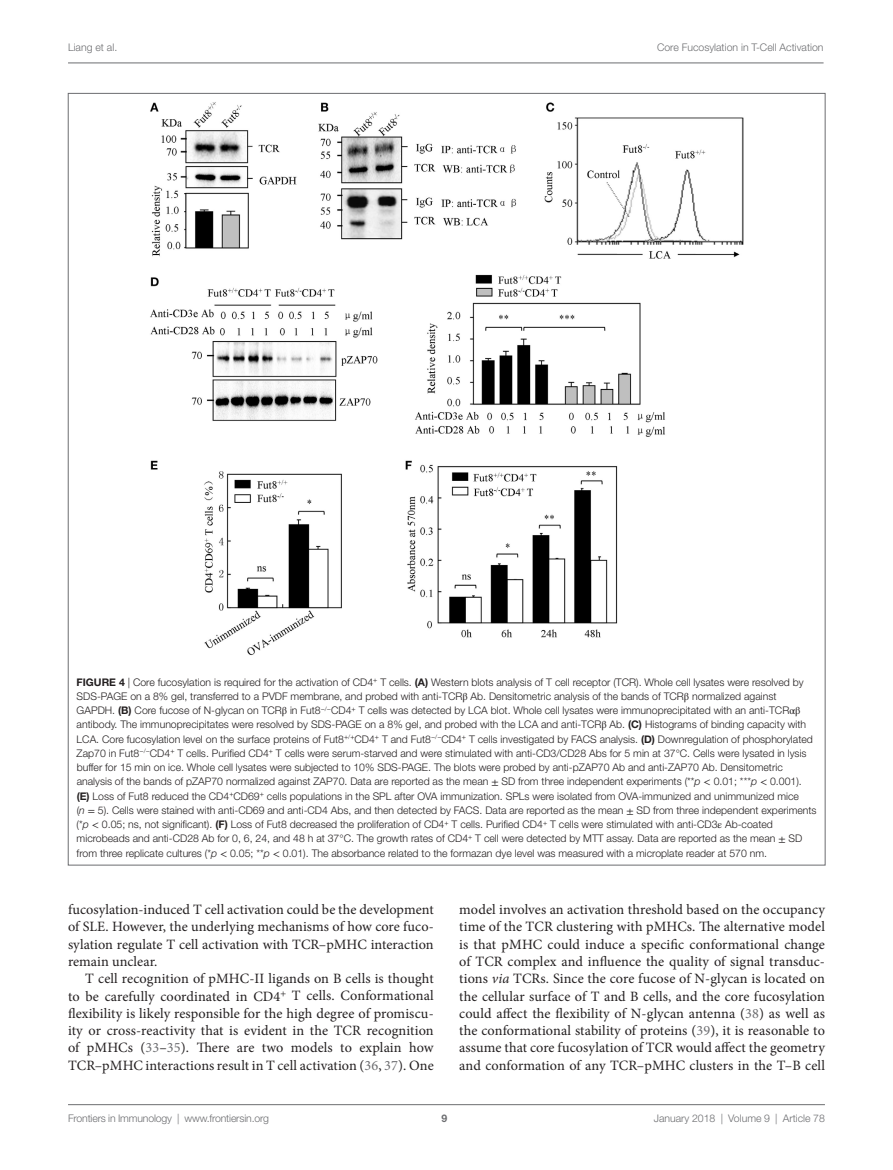
<style>
.page{position:relative;width:893px;height:1170px;background:#fff}
.page>*{position:absolute;margin:0;border:0;box-sizing:border-box;transform-origin:0 0}
.t1{font:14.25px/17.2px "Minion Pro";letter-spacing:.005em;color:#231f20;text-align:justify}
.t2{font:300 10.5px/14.2px "Helvetica Neue LT Std";color:#231f20}
.t3{font:300 10.5px "Helvetica Neue LT Std";color:#6c6d70}
.t4{font:700 10.5px "Helvetica Neue LT Std";color:#6c6d70}
.s1{font-weight:700}
.s2{font-family:"STIX General";font-weight:400}
.s3{font-style:italic}
.s4{color:#6c6d70}
</style>
<div class="page">
<img style="left:150px;top:102px;width:594px;height:553px">
<hr style="left:68px;top:1104px;width:757px;height:1px;background:#6c6d70">
<hr style="left:68px;top:63px;width:755px;height:1px;background:#6c6d70">
<p class="t3" style="left:68px;top:41px;width:51px">Liang et al.</p>
<p class="t3" style="left:657px;top:41px;width:168px">Core Fucosylation in T-Cell Activation</p>
<p class="t2" style="left:77px;top:674px;width:741px"><span class="s1">FIGURE 4</span> | Core fucosylation is required for the activation of CD4<sup>+</sup> T cells. <span class="s1">(A)</span> Western blots analysis of T cell receptor (TCR). Whole cell lysates were resolved by SDS-PAGE on a 8% gel, transferred to a PVDF membrane, and probed with anti-TCR<span class="s2">β</span> Ab. Densitometric analysis of the bands of TCR<span class="s2">β</span> normalized against GAPDH. <span class="s1">(B)</span> Core fucose of N-glycan on TCR<span class="s2">β</span> in Fut8<sup>−</sup><sup>/</sup><sup>−</sup>CD4<sup>+</sup> T cells was detected by LCA blot. Whole cell lysates were immunoprecipitated with an anti-TCR<span class="s2">αβ </span>antibody. The immunoprecipitates were resolved by SDS-PAGE on a 8% gel, and probed with the LCA and anti-TCR<span class="s2">β</span> Ab. <span class="s1">(C)</span> Histograms of binding capacity with LCA. Core fucosylation level on the surface proteins of Fut8<sup>+</sup><sup>/</sup><sup>+</sup>CD4<sup>+</sup> T and Fut8<sup>−</sup><sup>/</sup><sup>−</sup>CD4<sup>+</sup> T cells investigated by FACS analysis. <span class="s1">(D)</span> Downregulation of phosphorylated Zap70 in Fut8<sup>−</sup><sup>/</sup><sup>−</sup>CD4<sup>+</sup> T cells. Purified CD4<sup>+</sup> T cells were serum-starved and were stimulated with anti-CD3/CD28 Abs for 5 min at 37°C. Cells were lysated in lysis buffer for 15 min on ice. Whole cell lysates were subjected to 10% SDS-PAGE. The blots were probed by anti-pZAP70 Ab and anti-ZAP70 Ab. Densitometric analysis of the bands of pZAP70 normalized against ZAP70. Data are reported as the mean <span class="s2">±</span> SD from three independent experiments (**<span class="s3">p</span> <span class="s2">&lt;</span> 0.01; ***<span class="s3">p</span> <span class="s2">&lt;</span> 0.001). <span class="s1">(E)</span> Loss of Fut8 reduced the CD4<sup>+</sup>CD69<sup>+</sup> cells populations in the SPL after OVA immunization. SPLs were isolated from OVA-immunized and unimmunized mice<br>(<span class="s3">n</span> <span class="s2">=</span> 5). Cells were stained with anti-CD69 and anti-CD4 Abs, and then detected by FACS. Data are reported as the mean <span class="s2">±</span> SD from three independent experiments (*<span class="s3">p</span> <span class="s2">&lt;</span> 0.05; ns, not significant). <span class="s1">(F)</span> Loss of Fut8 decreased the proliferation of CD4<sup>+</sup> T cells. Purified CD4<sup>+</sup> T cells were stimulated with anti-CD3<span class="s2">ε</span> Ab-coated microbeads and anti-CD28 Ab for 0, 6, 24, and 48 h at 37°C. The growth rates of CD4<sup>+</sup> T cell were detected by MTT assay. Data are reported as the mean <span class="s2">±</span> SD from three replicate cultures (*<span class="s3">p</span> <span class="s2">&lt;</span> 0.05; **<span class="s3">p</span> <span class="s2">&lt;</span> 0.01). The absorbance related to the formazan dye level was measured with a microplate reader at 570 nm.</p>
<h1 class="t1" style="left:68px;top:901px;width:367px">fucosylation-induced T cell activation could be the development of SLE. However, the underlying mechanisms of how core fuco&shy;sylation regulate T cell activation with TCR–pMHC interaction remain unclear.</h1>
<p class="t1" style="left:68px;top:970px;width:367px;text-indent:17px">T cell recognition of pMHC-II ligands on B cells is thought to be carefully coordinated in CD4<sup>+</sup> T cells. Conformational flexibility is likely responsible for the high degree of promiscu&shy;ity or cross-reactivity that is evident in the TCR recognition of pMHCs (<span class="s4">33</span>–<span class="s4">35</span>). There are two models to explain how TCR–pMHC interactions result in T cell activation (<span class="s4">36</span>, <span class="s4">37</span>). One</p>
<p class="t1" style="left:459px;top:901px;width:367px">model involves an activation threshold based on the occupancy time of the TCR clustering with pMHCs. The alternative model is that pMHC could induce a specific conformational change of TCR complex and influence the quality of signal transduc&shy;tions <span class="s3">via</span> TCRs. Since the core fucose of N-glycan is located on the cellular surface of T and B cells, and the core fucosylation could affect the flexibility of N-glycan antenna (<span class="s4">38</span>) as well as the conformational stability of proteins (<span class="s4">39</span>), it is reasonable to assume that core fucosylation of TCR would affect the geometry and conformation of any TCR–pMHC clusters in the T–B cell</p>
<p class="t3" style="left:68px;top:1111px;width:203px">Frontiers in Immunology | www.frontiersin.org</p>
<p class="t3" style="left:654px;top:1111px;width:173px">January 2018 | Volume 9 | Article 78</p>
<p class="t4" style="left:441px;top:1111px;width:7px">9</p>
</div>
